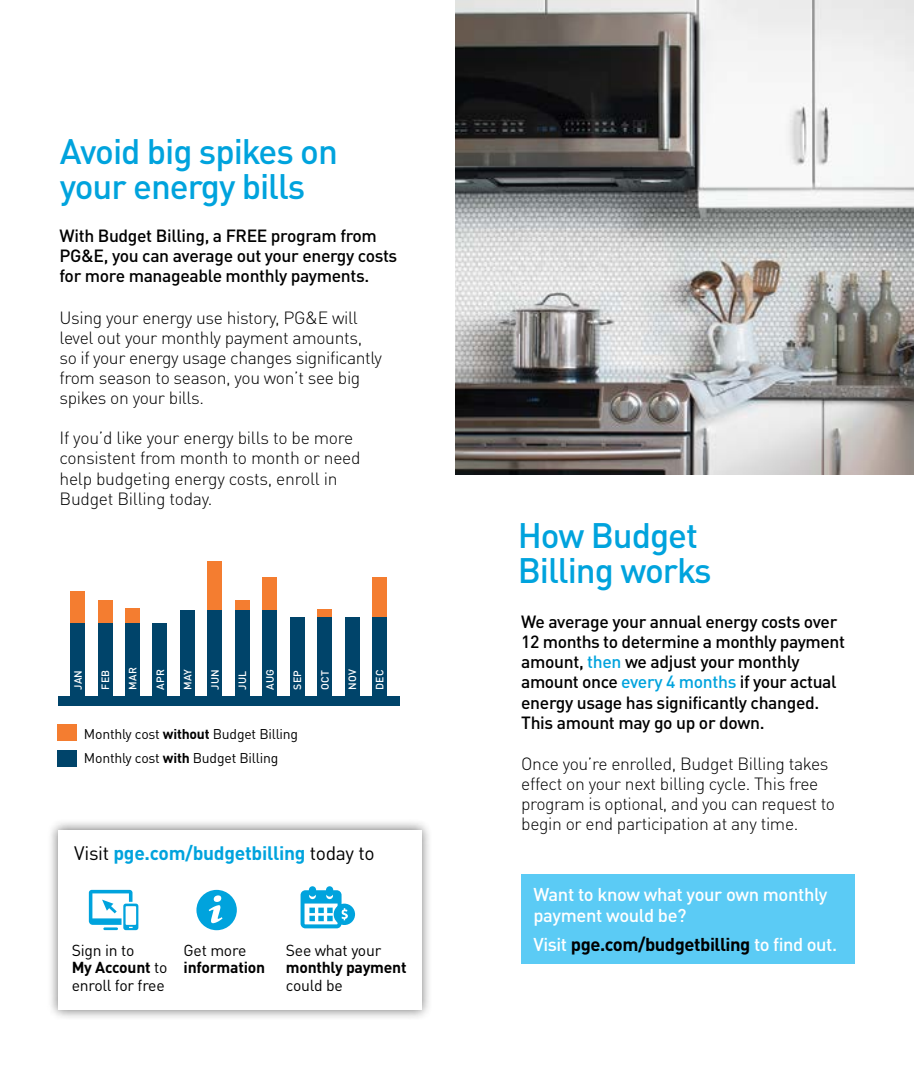
<style>
.page{position:relative;width:914px;height:1071px;background:#fff}
.page>*{position:absolute;margin:0;border:0;box-sizing:border-box;transform-origin:0 0}
.Headline{font:500 35px/35px "DIN Pro";letter-spacing:-.03em;color:#00a3dd}
.Cation_Header{font:700 19.25px "DIN Pro";letter-spacing:-.015em;color:#00a3dd}
.CTA2{font:500 18.38px/21px "DIN Pro";letter-spacing:-.02em;color:#fff}
.t1{font:700 18.38px "DIN Pro";letter-spacing:-.025em;color:#000}
.Body_paraghaps_light{font:300 17.5px/20.1px "DIN Pro";letter-spacing:-.02em;color:#000}
.Intro_Paragraph{font:500 17.5px/20.1px "DIN Pro";letter-spacing:-.02em;color:#000}
.Cation_Text{font:15.75px/17.5px "DIN Pro";letter-spacing:-.015em;color:#000}
.Cation_Text-2{font:700 15.75px/17.5px "DIN Pro";letter-spacing:-.015em;color:#000}
.Legend{font:14px "DIN Pro";letter-spacing:-.015em;color:#000}
.t2{font:500 10.5px "DIN Pro";color:#fff}
.s1{font-weight:700}
.s2{font-weight:400;color:#000}
.s3{font-weight:400}
.s4{color:#00a3dd}
.s5{font-weight:500;color:#fff}
</style>
<div class="page">
<div style="left:46px;top:819px;width:386px;height:201px;background:#000;opacity:.55"></div>
<div style="left:58px;top:830px;width:363px;height:180px;background:#fff"></div>
<div style="left:521px;top:874px;width:333px;height:90px;background:#5bcbf5"></div>
<div style="left:71px;top:591px;width:14px;height:109px;background:#f47d30"></div>
<div style="left:98px;top:600px;width:14px;height:100px;background:#f47d30"></div>
<div style="left:125px;top:609px;width:15px;height:91px;background:#f47d30"></div>
<div style="left:208px;top:561px;width:14px;height:139px;background:#f47d30"></div>
<div style="left:235px;top:600px;width:14px;height:100px;background:#f47d30"></div>
<div style="left:262px;top:577px;width:15px;height:123px;background:#f47d30"></div>
<div style="left:317px;top:609px;width:15px;height:91px;background:#f47d30"></div>
<div style="left:372px;top:577px;width:14px;height:123px;background:#f47d30"></div>
<div style="left:71px;top:624px;width:14px;height:76px;background:#00446a"></div>
<div style="left:58px;top:696px;width:341px;height:10px;background:#00446a"></div>
<div style="left:98px;top:624px;width:14px;height:76px;background:#00446a"></div>
<div style="left:125px;top:624px;width:15px;height:76px;background:#00446a"></div>
<div style="left:153px;top:624px;width:14px;height:76px;background:#00446a"></div>
<div style="left:180px;top:611px;width:14px;height:89px;background:#00446a"></div>
<div style="left:208px;top:611px;width:14px;height:89px;background:#00446a"></div>
<div style="left:235px;top:611px;width:14px;height:89px;background:#00446a"></div>
<div style="left:262px;top:611px;width:15px;height:89px;background:#00446a"></div>
<div style="left:290px;top:617px;width:14px;height:83px;background:#00446a"></div>
<div style="left:317px;top:617px;width:15px;height:83px;background:#00446a"></div>
<div style="left:345px;top:617px;width:14px;height:83px;background:#00446a"></div>
<div style="left:372px;top:617px;width:14px;height:83px;background:#00446a"></div>
<img style="left:456px;top:0;width:458px;height:475px">
<div style="left:57px;top:724px;width:19px;height:17px;background:#f47d30"></div>
<div style="left:57px;top:750px;width:19px;height:17px;background:#00446a"></div>
<svg style="left:196px;top:890px;width:41px;height:40px"></svg>
<svg style="left:89px;top:890px;width:49px;height:40px"></svg>
<svg style="left:300px;top:886px;width:55px;height:42px"></svg>
<h1 class="Headline" style="left:60px;top:130px;width:279px">Avoid big spikes on your energy bills</h1>
<p class="Intro_Paragraph" style="left:60px;top:224px;width:339px">With Budget Billing, a FREE program from<br>PG&amp;E, you can average out your energy costs for more manageable monthly payments.</p>
<p class="Body_paraghaps_light" style="left:60px;top:306px;width:324px">Using your energy use history, PG&amp;E will level out your monthly payment amounts, so if your energy usage changes significantly from season to season, you won’t see big spikes on your bills.</p>
<p class="Body_paraghaps_light" style="left:60px;top:426px;width:302px">If you’d like your energy bills to be more consistent from month to month or need help budgeting energy costs, enroll in Budget Billing today.</p>
<p class="t2" style="left:69px;top:690px;width:21px;rotate:-90deg">JAN</p>
<p class="t2" style="left:97px;top:690px;width:21px;rotate:-90deg">FEB</p>
<p class="t2" style="left:124px;top:690px;width:23px;rotate:-90deg">MAR</p>
<p class="t2" style="left:152px;top:690px;width:22px;rotate:-90deg">APR</p>
<p class="t2" style="left:179px;top:690px;width:22px;rotate:-90deg">MAY</p>
<p class="t2" style="left:207px;top:690px;width:21px;rotate:-90deg">JUN</p>
<p class="t2" style="left:234px;top:690px;width:20px;rotate:-90deg">JUL</p>
<p class="t2" style="left:261px;top:690px;width:22px;rotate:-90deg">AUG</p>
<p class="t2" style="left:289px;top:690px;width:21px;rotate:-90deg">SEP</p>
<p class="t2" style="left:316px;top:690px;width:20px;rotate:-90deg">OCT</p>
<p class="t2" style="left:344px;top:690px;width:22px;rotate:-90deg">NOV</p>
<p class="t2" style="left:371px;top:690px;width:21px;rotate:-90deg">DEC</p>
<p class="Legend" style="left:84px;top:723px;width:216px">Monthly cost <span class="s1">without</span> Budget Billing</p>
<p class="Legend" style="left:84px;top:747px;width:196px">Monthly cost <span class="s1">with</span> Budget Billing</p>
<p class="Cation_Header" style="left:74px;top:837px;width:302px"><span class="s2">Visit</span> pge.com/budgetbilling <span class="s2">today to</span></p>
<p class="Cation_Text" style="left:72px;top:940px;width:97px">Sign in to<br><span class="s1">My Account</span> to enroll for free</p>
<p class="Cation_Text-2" style="left:183px;top:939px;width:83px"><span class="s3">Get more </span>information</p>
<p class="Cation_Text" style="left:286px;top:940px;width:122px">See what your <span class="s1">monthly payment </span>could be</p>
<h1 class="Headline" style="left:517px;top:514px;width:195px">How Budget<br>Billing works</h1>
<p class="Intro_Paragraph" style="left:521px;top:610px;width:325px">We average your annual energy costs over 12 months to determine a monthly payment amount, <span class="s4">then</span> we adjust your monthly amount once <span class="s4">every 4 months</span> if your actual energy usage has significantly changed.<br>This amount may go up or down.</p>
<p class="Body_paraghaps_light" style="left:521px;top:752px;width:315px">Once you’re enrolled, Budget Billing takes effect on your next billing cycle. This free program is optional, and you can request to begin or end participation at any time.</p>
<p class="CTA2" style="left:533px;top:882px;width:295px">Want to know what your own monthly payment would be?</p>
<p class="t1" style="left:533px;top:929px;width:305px"><span class="s5">Visit</span> pge.com/budgetbilling <span class="s5">to find out.</span></p>
</div>
